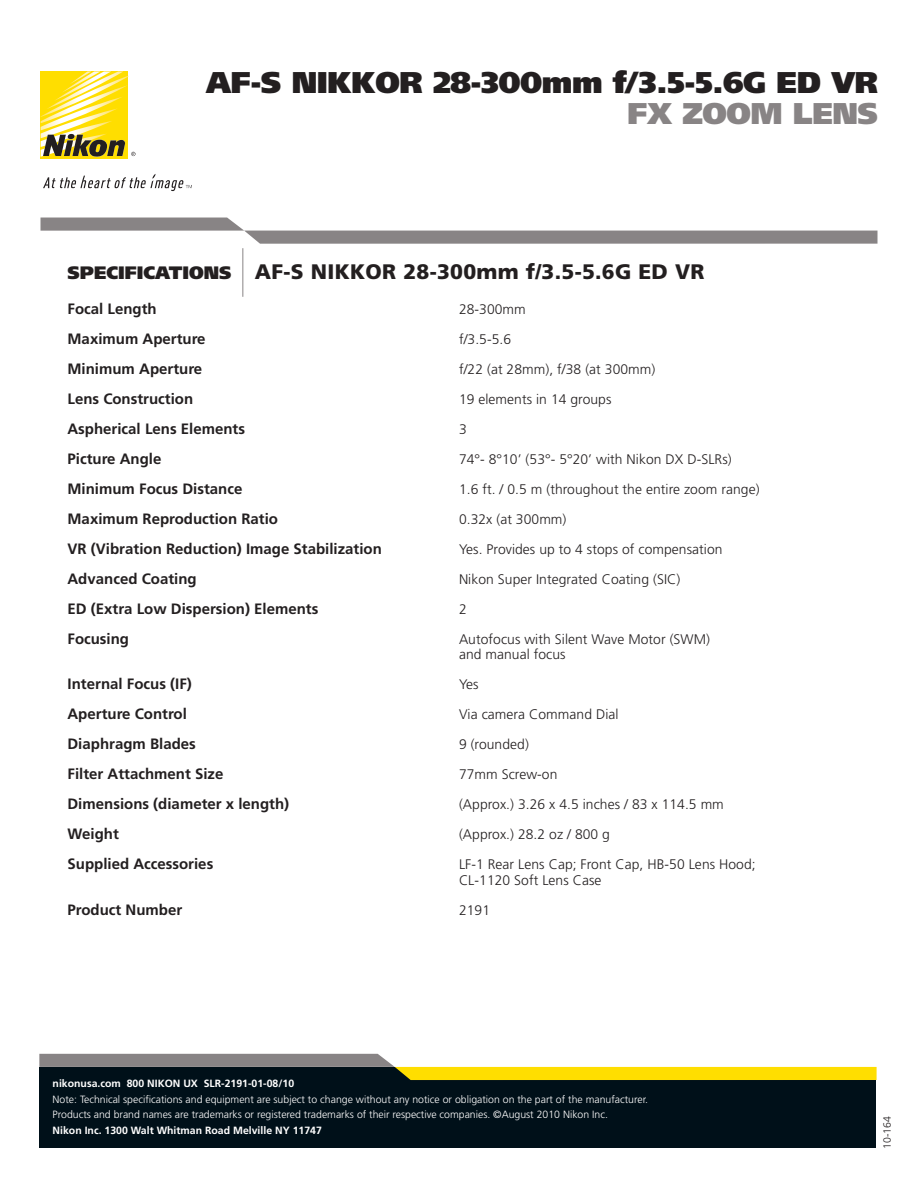
<style>
.page{position:relative;width:918px;height:1188px;background:#fff}
.page>*{position:absolute;margin:0;border:0;box-sizing:border-box;transform-origin:0 0}
.t1{font:900 30px "Frutiger";letter-spacing:-.015em;color:#231f20}
.t2{font:900 30px "Frutiger";color:#888485}
.t3{font:900 21px "Frutiger";letter-spacing:.015em;color:#231f20}
.t4{font:700 15px "Frutiger";color:#231f20}
.t5{font:14.25px "Frutiger";color:#fff}
.t6{font:300 13.8px/15.3px "Frutiger";letter-spacing:.005em;color:#231f20}
.t7{font:300 10.5px/15.5px "Frutiger";color:#fff}
.t8{font:700 10.5px "Frutiger";color:#fff}
.t9{font:300 10.5px "Frutiger";color:#231f20}
.s1{font-size:18px}
.s2{font-weight:700}
</style>
<div class="page">
<div style="left:39px;top:1067px;width:837px;height:81px;background:#001019"></div>
<svg style="left:39px;top:1054px;width:838px;height:26px"></svg>
<hr style="left:242px;top:248px;width:1px;height:49px;background:#888485">
<svg style="left:40px;top:218px;width:838px;height:26px"></svg>
<svg style="left:43px;top:174px;width:149px;height:17px"></svg>
<div style="left:41px;top:71px;width:87px;height:88px;background:#ffde00"></div>
<svg style="left:41px;top:71px;width:94px;height:86px"></svg>
<h1 class="t1" style="left:206px;top:64px;width:673px">AF-S NIKKOR 28-300MM F/3.5-5.6G ED VR</h1>
<h1 class="t2" style="left:628px;top:95px;width:208px">FX ZOOM LENS</h1>
<h2 class="t3" style="left:67px;top:259px;width:639px"><span class="s1">SPECIFICATIONS</span> AF-S NIKKOR 28-300mm f/3.5-5.6G ED VR</h2>
<p class="t4" style="left:68px;top:300px;width:91px">Focal Length</p>
<p class="t6" style="left:459px;top:302px;width:68px">28-300mm</p>
<p class="t4" style="left:68px;top:330px;width:140px">Maximum Aperture</p>
<p class="t6" style="left:459px;top:332px;width:54px">f/3.5-5.6</p>
<p class="t4" style="left:68px;top:360px;width:136px">Minimum Aperture</p>
<p class="t6" style="left:459px;top:362px;width:198px">f/22 (at 28mm), f/38 (at 300mm)</p>
<p class="t4" style="left:68px;top:390px;width:127px">Lens Construction</p>
<p class="t6" style="left:459px;top:392px;width:154px">19 elements in 14 groups</p>
<p class="t4" style="left:68px;top:420px;width:179px">Aspherical Lens Elements</p>
<p class="t6" style="left:459px;top:422px;width:9px">3</p>
<p class="t4" style="left:68px;top:450px;width:95px">Picture Angle</p>
<p class="t6" style="left:459px;top:452px;width:274px">74°- 8°10’ (53°- 5°20’ with Nikon DX D-SLRs)</p>
<p class="t4" style="left:68px;top:480px;width:176px">Minimum Focus Distance</p>
<p class="t6" style="left:459px;top:482px;width:302px">1.6 ft. / 0.5 m (throughout the entire zoom range)</p>
<p class="t4" style="left:68px;top:510px;width:212px">Maximum Reproduction Ratio</p>
<p class="t6" style="left:459px;top:512px;width:109px">0.32x (at 300mm)</p>
<p class="t4" style="left:68px;top:540px;width:316px">VR (Vibration Reduction) Image Stabilization</p>
<p class="t6" style="left:459px;top:542px;width:265px">Yes. Provides up to 4 stops of compensation</p>
<p class="t4" style="left:68px;top:570px;width:131px">Advanced Coating</p>
<p class="t6" style="left:459px;top:572px;width:223px">Nikon Super Integrated Coating (SIC)</p>
<p class="t4" style="left:68px;top:600px;width:252px">ED (Extra Low Dispersion) Elements</p>
<p class="t6" style="left:459px;top:602px;width:9px">2</p>
<p class="t4" style="left:68px;top:630px;width:63px">Focusing</p>
<p class="t6" style="left:459px;top:632px;width:253px">Autofocus with Silent Wave Motor (SWM) and manual focus</p>
<p class="t4" style="left:68px;top:675px;width:126px">Internal Focus (IF)</p>
<p class="t6" style="left:459px;top:677px;width:21px">Yes</p>
<p class="t4" style="left:68px;top:705px;width:121px">Aperture Control</p>
<p class="t6" style="left:459px;top:707px;width:161px">Via camera Command Dial</p>
<p class="t4" style="left:68px;top:735px;width:130px">Diaphragm Blades</p>
<p class="t6" style="left:459px;top:737px;width:71px">9 (rounded)</p>
<p class="t4" style="left:68px;top:765px;width:157px">Filter Attachment Size</p>
<p class="t6" style="left:459px;top:767px;width:100px">77mm Screw-on</p>
<p class="t4" style="left:68px;top:795px;width:223px">Dimensions (diameter x length)</p>
<p class="t6" style="left:459px;top:797px;width:266px">(Approx.) 3.26 x 4.5 inches / 83 x 114.5 mm</p>
<p class="t4" style="left:68px;top:825px;width:53px">Weight</p>
<p class="t6" style="left:459px;top:827px;width:153px">(Approx.) 28.2 oz / 800 g</p>
<p class="t4" style="left:68px;top:855px;width:147px">Supplied Accessories</p>
<p class="t6" style="left:459px;top:857px;width:298px">LF-1 Rear Lens Cap; Front Cap, HB-50 Lens Hood;<br>CL-1120 Soft Lens Case</p>
<p class="t4" style="left:68px;top:901px;width:116px">Product Number</p>
<p class="t6" style="left:459px;top:902px;width:33px">2191</p>
<p class="t8" style="left:53px;top:1078px;width:243px">nikonusa.com 800 NIKON UX SLR-2191-01-08/10</p>
<p class="t7" style="left:53px;top:1092px;width:597px">Note: Technical specifications and equipment are subject to change without any notice or obligation on the part of the manufacturer.<br>Products and brand names are trademarks or registered trademarks of their respective companies. ©August 2010 Nikon Inc.</p>
<p class="t8" style="left:53px;top:1124px;width:271px">Nikon Inc. 1300 Walt Whitman Road Melville NY 11747</p>
<p class="t9" style="left:881px;top:1149px;width:34px;rotate:-90deg">10-164</p>
<p class="t5" style="left:65px;top:1109px;width:292px">For more information visit <span class="s2">nikondigital.com</span></p>
</div>
